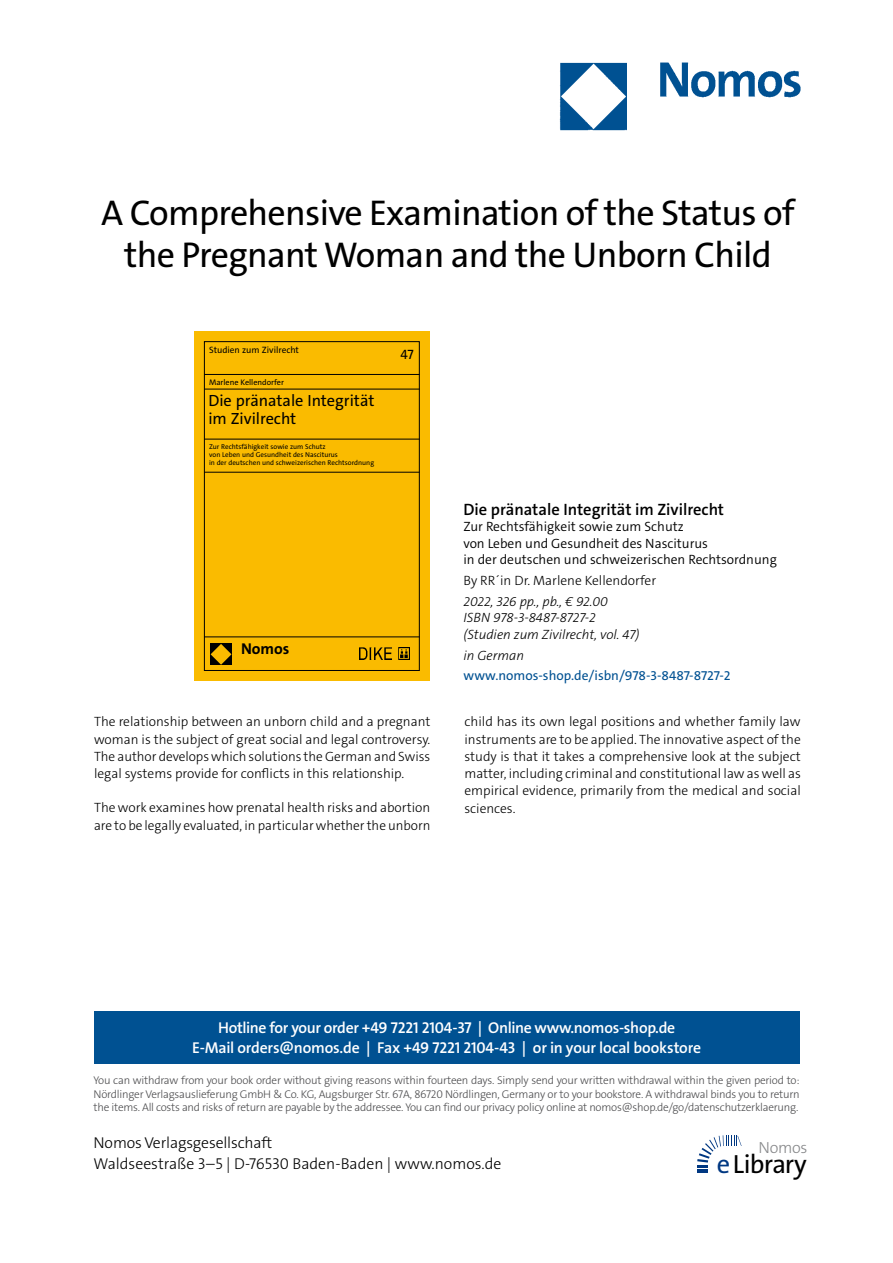
<style>
.page{position:relative;width:893px;height:1263px;background:#fff}
.page>*{position:absolute;margin:0;border:0;box-sizing:border-box;transform-origin:0 0}
.t1{font:36px/42px "The Sans Os F";letter-spacing:-.02em;color:#000;text-align:center}
.t2{font:26.4px "The Sans Os F";letter-spacing:-.03em;color:#000}
.t3{font:600 16.5px "The Sans C5";color:#000}
.t4{font:16.35px/18.5px "The Sans C5";color:#000}
.t5{font:300 16.2px "The Sans Os F";letter-spacing:-.02em;color:#87888a}
.t6{font:600 15.75px/21px "The Sans Os F";letter-spacing:-.02em;color:#fff;text-align:center}
.t7{font:300 15.75px/21px "The Sans Os F";color:#000}
.t8{font:700 15.75px "The Sans C5";color:#000}
.t9{font:300 13.5px/17.2px "The Sans C5";color:#000;text-align:justify}
.t10{font:300 13.5px/16.5px "The Sans C5";color:#000}
.t11{font:italic 300 13.5px/16.5px "The Sans C5";color:#000}
.t12{font:13.5px "The Sans C5";color:#005192}
.t13{font:13.5px "The Sans C5";color:#000}
.t14{font:300 11.25px/13.5px "The Sans Os F";letter-spacing:-.02em;color:#4b4b4d;text-align:justify}
.t15{font:9.3px "The Sans C5";color:#000}
.t16{font:8.1px "The Sans C5";color:#000}
.t17{font:7.05px/8.1px "The Sans C5";color:#000}
.s1{color:#003882}
</style>
<div class="page">
<div style="left:94px;top:1011px;width:705px;height:52px;background:#005192"></div>
<svg style="left:697px;top:1135px;width:45px;height:38px"></svg>
<img style="left:559px;top:62px;width:242px;height:69px">
<div style="left:194px;top:331px;width:236px;height:349px;background:#fabb00"></div>
<div style="left:204px;top:341px;width:216px;height:330px;border:1px solid #000"></div>
<hr style="left:204px;top:374px;width:216px;height:1px;background:#000">
<hr style="left:204px;top:389px;width:216px;height:1px;background:#000">
<hr style="left:204px;top:439px;width:216px;height:1px;background:#000">
<hr style="left:204px;top:472px;width:216px;height:1px;background:#000">
<hr style="left:204px;top:637px;width:216px;height:1px;background:#000">
<div style="left:210px;top:643px;width:22px;height:22px;background:#000"></div>
<svg style="left:211px;top:644px;width:20px;height:21px"></svg>
<img style="left:359px;top:648px;width:50px;height:12px">
<h1 class="t1" style="left:101px;top:195px;width:695px">A Comprehensive Examination of the Status of the Pregnant Woman and the Unborn Child</h1>
<p class="t15" style="left:209px;top:344px;width:91px">Studien zum Zivilrecht</p>
<p class="t16" style="left:209px;top:377px;width:76px">Marlene Kellendorfer</p>
<p class="t4" style="left:208px;top:391px;width:168px">Die pränatale Integrität im Zivilrecht</p>
<p class="t17" style="left:209px;top:443px;width:166px">Zur Rechtsfähigkeit sowie zum Schutz<br>von Leben und Gesundheit des Nasciturus<br>in der deutschen und schweizerischen Rechtsordnung</p>
<p class="t13" style="left:400px;top:346px;width:15px">47</p>
<p class="t8" style="left:241px;top:639px;width:50px">Nomos</p>
<p class="t9" style="left:94px;top:713px;width:338px">The relationship between an unborn child and a pregnant woman is the subject of great social and legal controversy.<br>The author develops which solutions the German and Swiss legal systems provide for conflicts in this relationship.</p>
<p class="t9" style="left:94px;top:799px;width:338px">The work examines how prenatal health risks and abortion are to be legally evaluated, in particular whether the unborn</p>
<p class="t3" style="left:463px;top:499px;width:262px">Die pränatale Integrität im Zivilrecht</p>
<p class="t10" style="left:463px;top:519px;width:315px">Zur Rechtsfähigkeit sowie zum Schutz<br>von Leben und Gesundheit des Nasciturus<br>in der deutschen und schweizerischen Rechtsordnung</p>
<p class="t9" style="left:463px;top:572px;width:194px">By RR´in Dr. Marlene Kellendorfer</p>
<p class="t11" style="left:463px;top:593px;width:178px">2022, 326 pp., pb., € 92.00<br>ISBN 978-3-8487-8727-2 (Studien zum Zivilrecht, vol. 47)</p>
<p class="t11" style="left:463px;top:647px;width:62px">in German</p>
<p class="t12" style="left:463px;top:667px;width:269px">www.nomos-shop.de/isbn/978-3-8487-8727-2</p>
<p class="t9" style="left:464px;top:713px;width:338px">child has its own legal positions and whether family law instruments are to be applied. The innovative aspect of the study is that it takes a comprehensive look at the subject matter, including criminal and constitutional law as well as empirical evidence, primarily from the medical and social sciences.</p>
<p class="t6" style="left:192px;top:1017px;width:510px">Hotline for your order +49 7221 2104-37 | Online www.nomos-shop.de<br>E-Mail orders@nomos.de | Fax +49 7221 2104-43 | or in your local bookstore</p>
<p class="t14" style="left:94px;top:1074px;width:708px">You can withdraw from your book order without giving reasons within fourteen days. Simply send your written withdrawal within the given period to:<br>Nördlinger Verlagsauslieferung GmbH &amp; Co. KG, Augsburger Str. 67A, 86720 Nördlingen, Germany or to your bookstore. A withdrawal binds you to return the items. All costs and risks of return are payable by the addressee. You can find our privacy policy online at nomos@shop.de/go/datenschutzerklaerung.</p>
<p class="t7" style="left:94px;top:1133px;width:409px">Nomos Verlagsgesellschaft<br>Waldseestraße 3–5 | D-76530 Baden-Baden | www.nomos.de</p>
<p class="t5" style="left:758px;top:1137px;width:51px">Nomos</p>
<h2 class="t2" style="left:717px;top:1153px;width:91px"><span class="s1">e</span>Library</h2>
</div>
